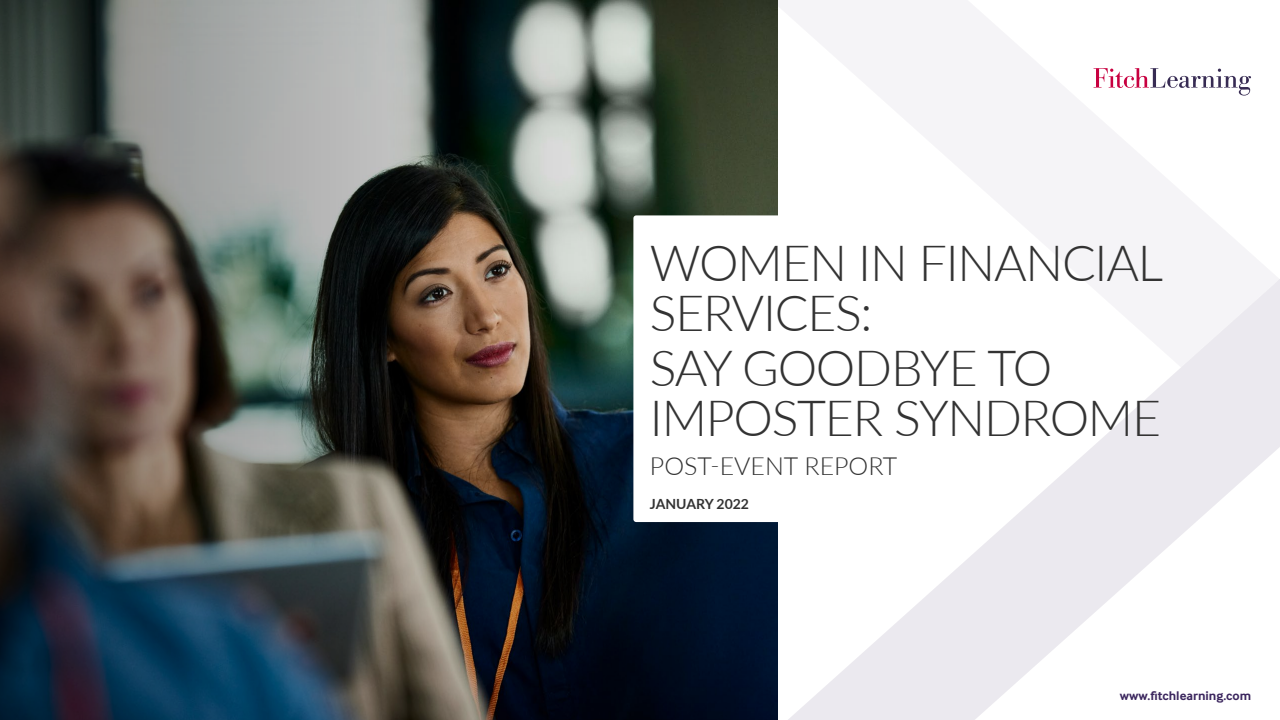
<style>
.page{position:relative;width:1280px;height:720px;background:#fff}
.page>*{position:absolute;margin:0;border:0;box-sizing:border-box;transform-origin:0 0}
.t1{font:300 50px/50px "Lato";letter-spacing:-.025em;color:#333}
.t2{font:300 25px "Lato";color:#333}
.t3{font:700 14px "Lato";color:#333}
.t4{font:700 13px "Inter Face";color:#3b265e}
</style>
<div class="page">
<svg style="left:788px;top:367px;width:492px;height:353px"></svg>
<svg style="left:778px;top:0;width:502px;height:367px"></svg>
<svg style="left:1094px;top:68px;width:157px;height:28px"></svg>
<img style="left:0;top:0;width:778px;height:720px">
<div style="left:633px;top:215px;width:373px;height:307px;background:#fff;border-radius:3px"></div>
<p class="t1" style="left:650px;top:236px;width:515px">WOMEN IN FINANCIAL<br>SERVICES:</p>
<p class="t1" style="left:650px;top:341px;width:513px">SAY GOODBYE TO<br>IMPOSTER SYNDROME</p>
<p class="t2" style="left:650px;top:449px;width:249px">POST-EVENT REPORT</p>
<p class="t3" style="left:650px;top:494px;width:101px">JANUARY 2022</p>
<p class="t4" style="left:1120px;top:688px;width:133px">www.fitchlearning.com</p>
</div>
